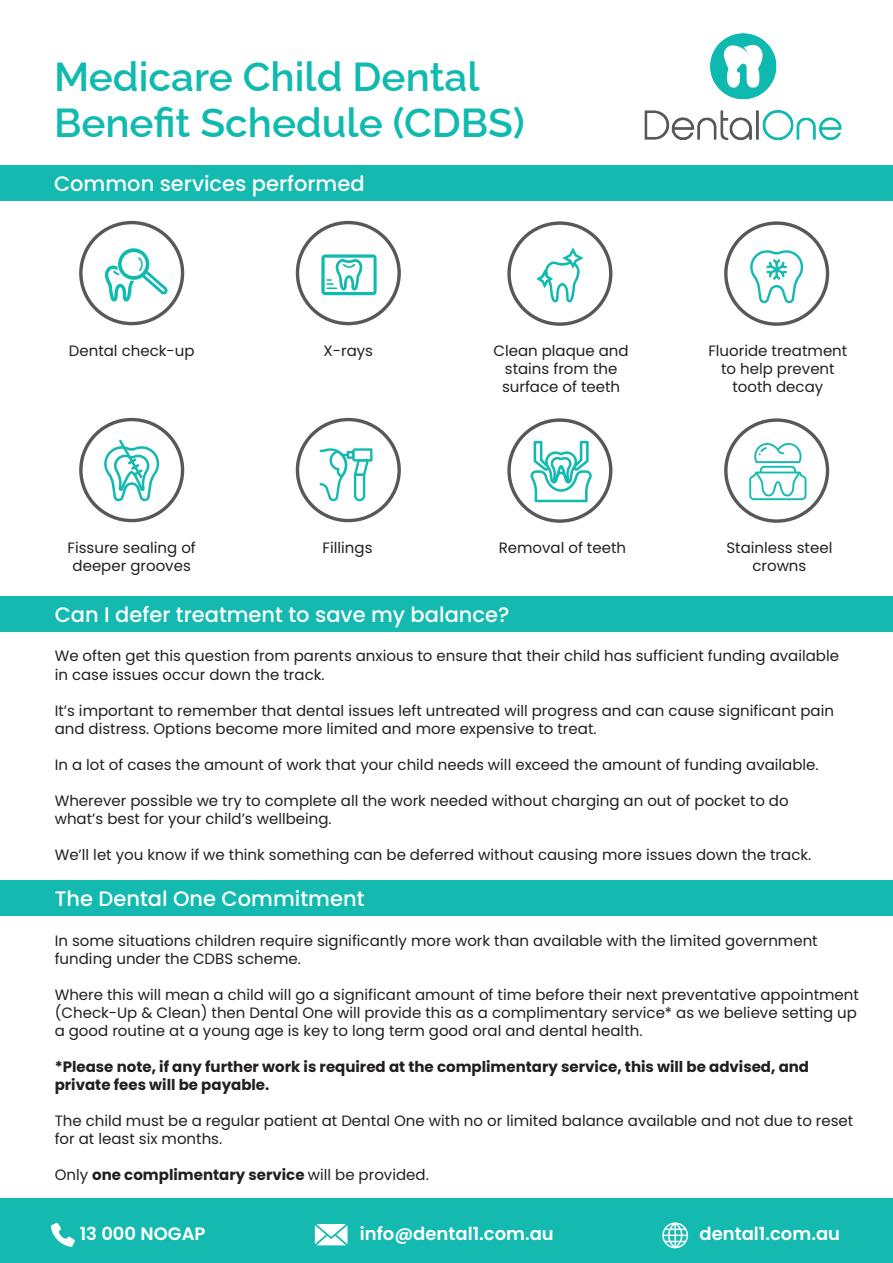
<style>
.page{position:relative;width:893px;height:1263px;background:#fff}
.page>*{position:absolute;margin:0;border:0;box-sizing:border-box;transform-origin:0 0}
.t1{font:100 40.5px "Raleway";color:#10baaf}
.t2{font:500 21px "Poppins";color:#fff}
.t3{font:600 18px "Poppins";color:#fff}
.t4{font:15px/18px "Poppins";color:#231f20}
.t5{font:700 15px/18px "Poppins";color:#231f20}
.s1{font-weight:400}
</style>
<div class="page">
<div style="left:0;top:166px;width:893px;height:35px;background:#14bab0"></div>
<div style="left:0;top:881px;width:893px;height:35px;background:#14bab0"></div>
<div style="left:0;top:597px;width:893px;height:35px;background:#14bab0"></div>
<div style="left:79px;top:221px;width:105px;height:104px;border:3px solid #57585a;border-radius:50%"></div>
<div style="left:296px;top:221px;width:105px;height:104px;border:3px solid #57585a;border-radius:50%"></div>
<div style="left:507px;top:221px;width:105px;height:105px;border:3px solid #57585a;border-radius:50%"></div>
<div style="left:724px;top:221px;width:105px;height:105px;border:3px solid #57585a;border-radius:50%"></div>
<div style="left:79px;top:418px;width:105px;height:104px;border:3px solid #57585a;border-radius:50%"></div>
<div style="left:296px;top:418px;width:105px;height:104px;border:3px solid #57585a;border-radius:50%"></div>
<div style="left:507px;top:418px;width:105px;height:105px;border:3px solid #57585a;border-radius:50%"></div>
<div style="left:724px;top:418px;width:105px;height:105px;border:3px solid #57585a;border-radius:50%"></div>
<svg style="left:104px;top:248px;width:64px;height:54px"></svg>
<svg style="left:536px;top:247px;width:48px;height:55px"></svg>
<svg style="left:321px;top:254px;width:56px;height:41px"></svg>
<svg style="left:750px;top:250px;width:54px;height:54px"></svg>
<svg style="left:104px;top:439px;width:56px;height:63px"></svg>
<svg style="left:319px;top:448px;width:54px;height:54px"></svg>
<svg style="left:530px;top:440px;width:62px;height:63px"></svg>
<div style="left:0;top:1198px;width:893px;height:65px;background:#14bab0"></div>
<svg style="left:50px;top:1222px;width:24px;height:25px"></svg>
<svg style="left:315px;top:1224px;width:33px;height:21px"></svg>
<svg style="left:662px;top:1222px;width:26px;height:26px"></svg>
<svg style="left:749px;top:443px;width:57px;height:57px"></svg>
<img style="left:644px;top:33px;width:197px;height:108px">
<p class="t1" style="left:54px;top:44px;width:427px">Medicare Child Dental</p>
<p class="t1" style="left:54px;top:90px;width:472px">Benefit Schedule (CDBS)</p>
<p class="t2" style="left:54px;top:171px;width:312px">Common services performed</p>
<p class="t4" style="left:69px;top:342px;width:127px">Dental check-up</p>
<p class="t4" style="left:323px;top:342px;width:51px">X-rays</p>
<p class="t4" style="left:493px;top:342px;width:137px;text-align:center">Clean plaque and stains from the surface of teeth</p>
<p class="t4" style="left:708px;top:342px;width:140px">Fluoride treatment</p>
<p class="t4" style="left:721px;top:360px;width:115px">to help prevent</p>
<p class="t4" style="left:732px;top:378px;width:92px">tooth decay</p>
<p class="t4" style="left:68px;top:539px;width:130px;text-align:center">Fissure sealing of deeper grooves</p>
<p class="t4" style="left:323px;top:539px;width:51px">Fillings</p>
<p class="t4" style="left:499px;top:539px;width:129px">Removal of teeth</p>
<p class="t4" style="left:726px;top:539px;width:107px">Stainless steel</p>
<p class="t4" style="left:752px;top:557px;width:56px">crowns</p>
<p class="t2" style="left:55px;top:602px;width:456px">Can I defer treatment to save my balance?</p>
<p class="t4" style="left:55px;top:647px;width:786px">We often get this question from parents anxious to ensure that their child has sufficient funding available in case issues occur down the track.</p>
<p class="t4" style="left:55px;top:701px;width:781px">It’s important to remember that dental issues left untreated will progress and can cause significant pain and distress. Options become more limited and more expensive to treat.</p>
<p class="t4" style="left:55px;top:755px;width:765px">In a lot of cases the amount of work that your child needs will exceed the amount of funding available.</p>
<p class="t4" style="left:55px;top:791px;width:735px">Wherever possible we try to complete all the work needed without charging an out of pocket to do what’s best for your child’s wellbeing.</p>
<p class="t4" style="left:55px;top:845px;width:758px">We’ll let you know if we think something can be deferred without causing more issues down the track.</p>
<p class="t2" style="left:55px;top:886px;width:311px">The Dental One Commitment</p>
<p class="t4" style="left:55px;top:932px;width:764px">In some situations children require significantly more work than available with the limited government funding under the CDBS scheme.</p>
<p class="t4" style="left:55px;top:986px;width:806px">Where this will mean a child will go a significant amount of time before their next preventative appointment (Check-Up &amp; Clean) then Dental One will provide this as a complimentary service* as we believe setting up a good routine at a young age is key to long term good oral and dental health.</p>
<p class="t5" style="left:55px;top:1058px;width:756px">*Please note, if any further work is required at the complimentary service, this will be advised, and private fees will be payable.</p>
<p class="t4" style="left:55px;top:1112px;width:800px">The child must be a regular patient at Dental One with no or limited balance available and not due to reset for at least six months.</p>
<p class="t5" style="left:55px;top:1166px;width:376px"><span class="s1">Only</span> one complimentary service <span class="s1">will be provided.</span></p>
<p class="t3" style="left:80px;top:1223px;width:127px">13 000 NOGAP</p>
<p class="t3" style="left:360px;top:1223px;width:196px">info@dental1.com.au</p>
<p class="t3" style="left:699px;top:1223px;width:142px">dental1.com.au</p>
</div>
